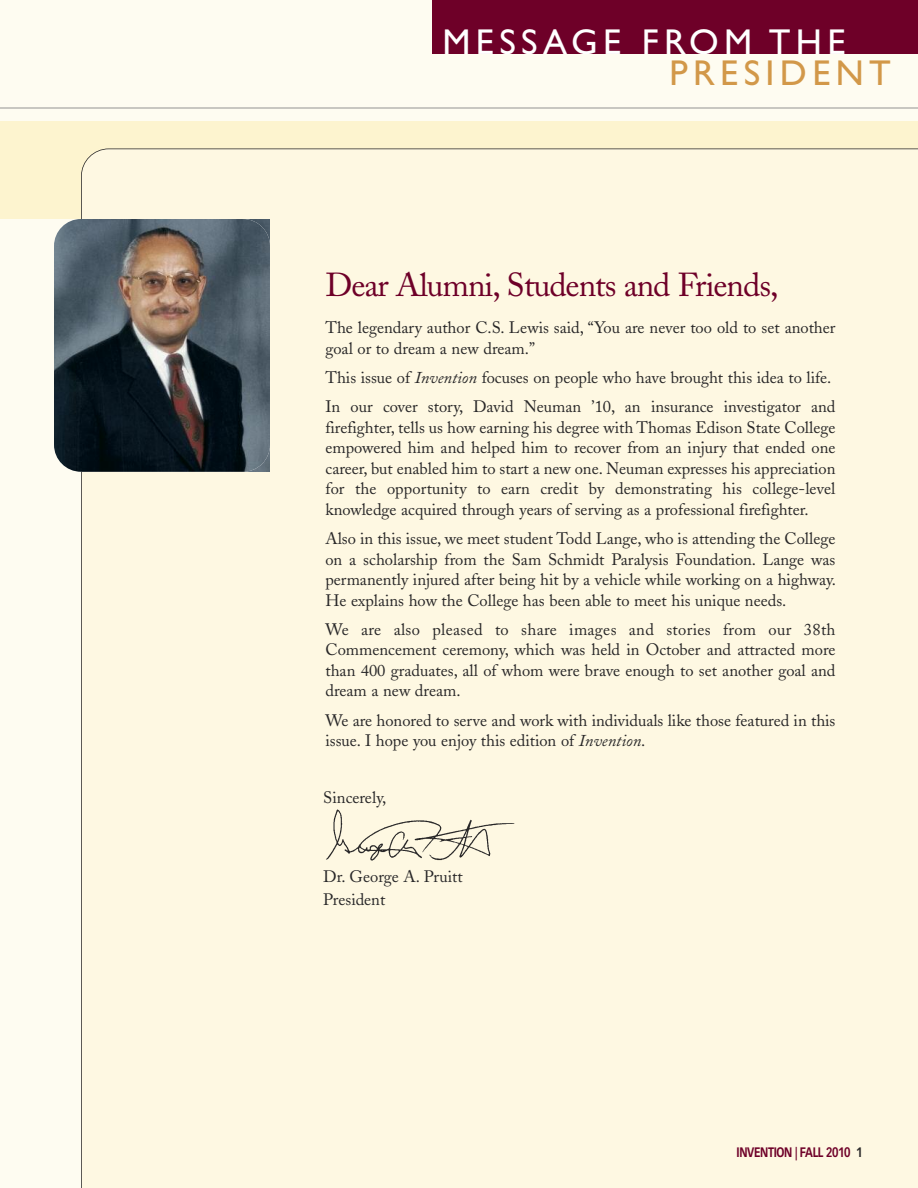
<style>
.page{position:relative;width:918px;height:1188px;background:#fff}
.page>*{position:absolute;margin:0;border:0;box-sizing:border-box;transform-origin:0 0}
.t1{font:36px "Gill Sans TT";letter-spacing:.15em;color:#fff}
.t2{font:36px "Gill Sans";letter-spacing:.15em;color:#d29849}
.t3{font:33px "Adobe Caslon";letter-spacing:-.03em;color:#6e0028}
.t4{font:16.5px/20.5px "Adobe Caslon";color:#272627}
.t5{font:700 13.5px "Vectora LH";letter-spacing:-.03em;color:#6e0028;scale:.8 1}
.s1{font-style:italic}
.s2{color:#272627}
</style>
<div class="page">
<div style="left:0;top:54px;width:918px;height:1134px;background:#fefcf1"></div>
<div style="left:0;top:0;width:918px;height:164px;background:#fefcf1"></div>
<div style="left:0;top:122px;width:918px;height:97px;background:#fdf4cf"></div>
<div style="left:81px;top:148px;width:837px;height:1040px;background:#fef8e2"></div>
<img style="left:54px;top:219px;width:216px;height:253px;border-radius:27px">
<hr style="left:0;top:108px;width:918px;height:1px;background:#939393">
<div style="left:432px;top:0;width:486px;height:54px;background:#6e0028"></div>
<img style="left:324px;top:809px;width:192px;height:53px">
<h1 class="t1" style="left:442px;top:21px;width:405px">MESSAGE FROM THE</h1>
<h1 class="t2" style="left:669px;top:59px;width:223px">PRESIDENT</h1>
<h2 class="t3" style="left:326px;top:272px;width:454px">Dear Alumni, Students and Friends,</h2>
<p class="t4" style="left:326px;top:319px;width:512px">The legendary author C.S. Lewis said, “You are never too old to set another goal or to dream a new dream.”</p>
<p class="t4" style="left:326px;top:365px;width:512px;line-height:29.1px">This issue of <span class="s1">Invention</span> focuses on people who have brought this idea to life.<br>In our cover story, David Neuman ’10, an insurance investigator and</p>
<p class="t4" style="left:326px;top:419px;width:512px;text-align:justify">firefighter, tells us how earning his degree with Thomas Edison State College empowered him and helped him to recover from an injury that ended one career, but enabled him to start a new one. Neuman expresses his appreciation for the opportunity to earn credit by demonstrating his college-level knowledge acquired through years of serving as a professional firefighter.</p>
<p class="t4" style="left:326px;top:530px;width:512px;text-align:justify">Also in this issue, we meet student Todd Lange, who is attending the College on a scholarship from the Sam Schmidt Paralysis Foundation. Lange was permanently injured after being hit by a vehicle while working on a highway.<br>He explains how the College has been able to meet his unique needs.</p>
<p class="t4" style="left:326px;top:621px;width:512px;text-align:justify">We are also pleased to share images and stories from our 38th Commencement ceremony, which was held in October and attracted more than 400 graduates, all of whom were brave enough to set another goal and dream a new dream.</p>
<p class="t4" style="left:326px;top:712px;width:511px">We are honored to serve and work with individuals like those featured in this issue. I hope you enjoy this edition of <span class="s1">Invention</span>.</p>
<p class="t4" style="left:323px;top:790px;width:65px">Sincerely,</p>
<p class="t4" style="left:323px;top:867px;width:141px;line-height:22.5px">Dr. George A. Pruitt<br>President</p>
<p class="t5" style="left:736px;top:1146px;width:159px">INVENTION | FALL 2010 <span class="s2">1</span></p>
</div>
